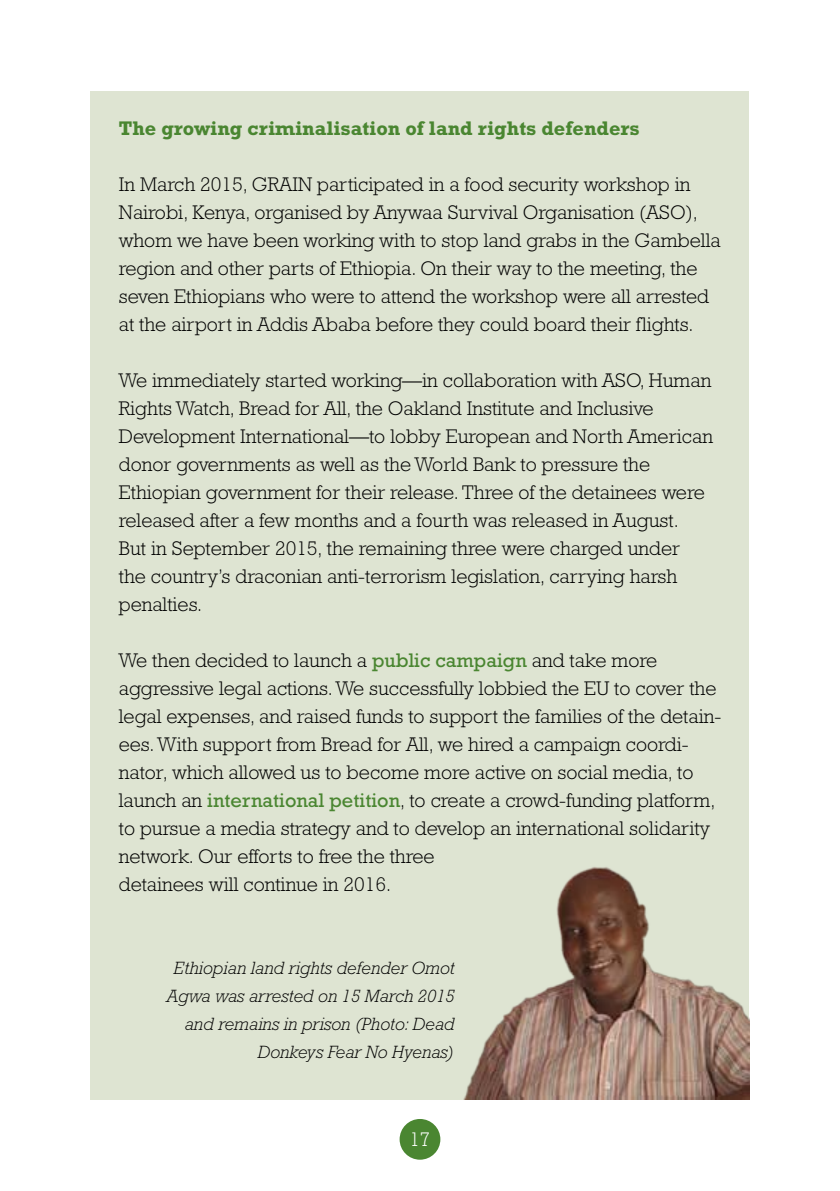
<style>
.page{position:relative;width:840px;height:1191px;background:#fff}
.page>*{position:absolute;margin:0;border:0;box-sizing:border-box;transform-origin:0 0}
.t1{font:300 20px/28px "Rockwell";color:#000}
.t2{font:700 20px "Rockwell";color:#4a8631}
.t3{font:300 20px "Rockwell";color:#fff}
.t4{font:italic 300 18px/28px "Rockwell";color:#000;text-align:right}
.s1{font-weight:400;color:#4a8631}
</style>
<div class="page">
<div style="left:399px;top:1119px;width:41px;height:40px;background:#4a8631;border-radius:50%"></div>
<div style="left:91px;top:91px;width:657px;height:1008px;background:#dee4d2"></div>
<img style="left:463px;top:867px;width:285px;height:232px">
<p class="t2" style="left:119px;top:116px;width:522px">The growing criminalisation of land rights defenders</p>
<p class="t1" style="left:119px;top:170px;width:603px">In March 2015, GRAIN participated in a food security workshop in Nairobi, Kenya, organised by Anywaa Survival Organisation (ASO), whom we have been working with to stop land grabs in the Gambella region and other parts of Ethiopia. On their way to the meeting, the seven Ethiopians who were to attend the workshop were all arrested at the airport in Addis Ababa before they could board their flights.</p>
<p class="t1" style="left:119px;top:366px;width:595px">We immediately started working—in collaboration with ASO, Human Rights Watch, Bread for All, the Oakland Institute and Inclusive Development International—to lobby European and North American donor governments as well as the World Bank to pressure the Ethiopian government for their release. Three of the detainees were released after a few months and a fourth was released in August.<br>But in September 2015, the remaining three were charged under<br>the country’s draconian anti-terrorism legislation, carrying harsh penalties.</p>
<p class="t1" style="left:119px;top:646px;width:603px">We then decided to launch a <span class="s1">public campaign</span> and take more aggressive legal actions. We successfully lobbied the EU to cover the legal expenses, and raised funds to support the families of the detain&shy;ees. With support from Bread for All, we hired a campaign coordi&shy;nator, which allowed us to become more active on social media, to launch an <span class="s1">international petition</span>, to create a crowd-funding platform, to pursue a media strategy and to develop an international solidarity network. Our efforts to free the three<br>detainees will continue in 2016.</p>
<p class="t4" style="left:166px;top:953px;width:289px">Ethiopian land rights defender Omot<br>Agwa was arrested on 15 March 2015 and remains in prison (Photo: Dead<br>Donkeys Fear No Hyenas)</p>
<p class="t3" style="left:409px;top:1127px;width:23px">17</p>
</div>
